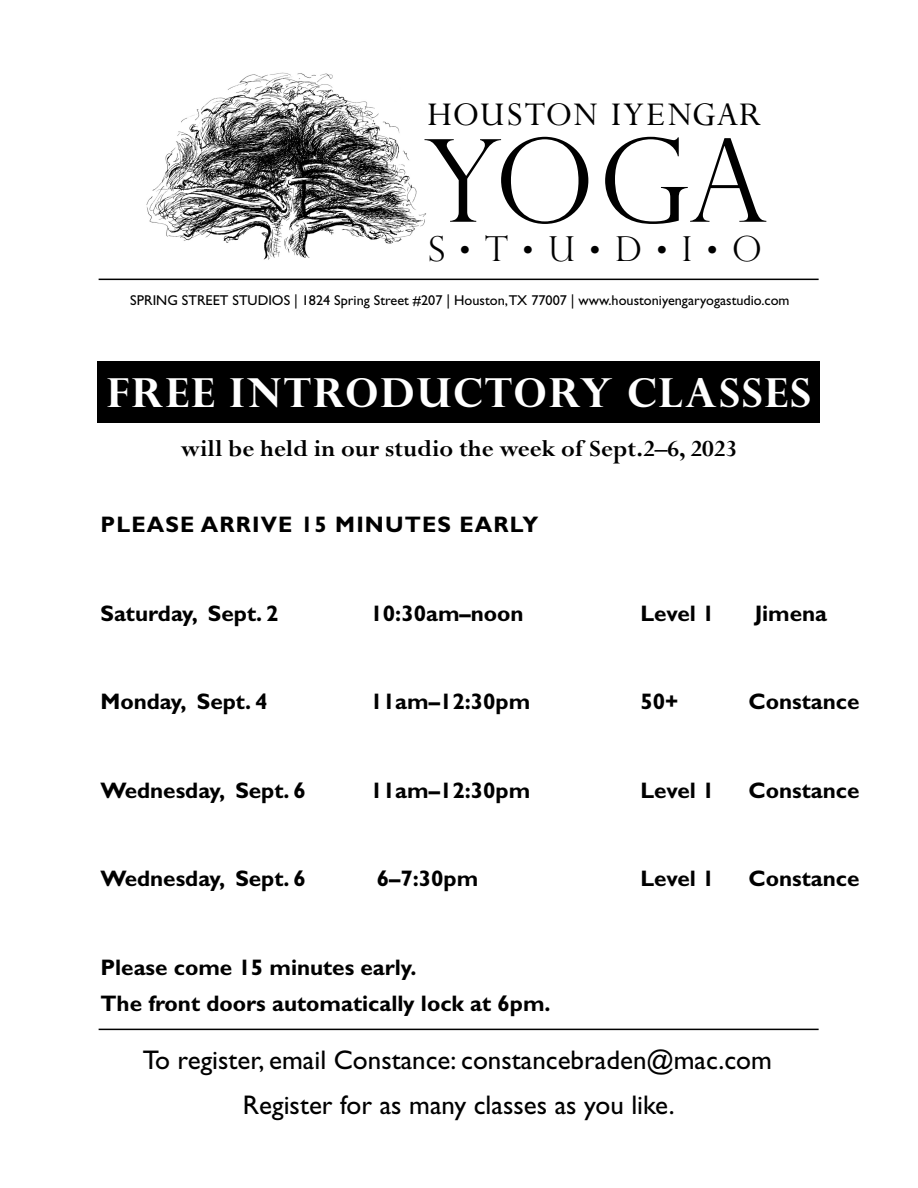
<style>
.page{position:relative;width:918px;height:1188px;background:#fff}
.page>*{position:absolute;margin:0;border:0;box-sizing:border-box;transform-origin:0 0}
.t1{font:300 114.9px "Perpetua Titling MT Std";color:#000}
.t2{font:700 39.9px "Perpetua Titling MT Std";letter-spacing:.06em;color:#fff}
.t3{font:37.35px "Perpetua MT Std";letter-spacing:.035em;color:#000}
.t4{font:300 34.5px "Perpetua Titling MT Std";color:#000}
.t5{font:27px/45px "Gill Sans";color:#000;text-align:center}
.t6{font:700 25.5px "Perpetua MT Std";color:#000}
.t7{font:700 22.5px/36px "Gill Sans";color:#000}
.t8{font:700 22.5px "Gill Sans";letter-spacing:.05em;color:#000}
.t9{font:14.25px "Gill Sans";color:#000}
</style>
<div class="page">
<img style="left:146px;top:72px;width:280px;height:188px">
<hr style="left:99px;top:279px;width:720px;height:1px;background:#000">
<hr style="left:99px;top:1029px;width:720px;height:1px;background:#000">
<div style="left:98px;top:361px;width:722px;height:62px;background:#000"></div>
<h3 class="t3" style="left:427px;top:95px;width:335px">HOUSTON IYENGAR</h3>
<h1 class="t1" style="left:423px;top:111px;width:346px">YOGA</h1>
<h3 class="t4" style="left:429px;top:228px;width:335px">S•T•U•D•I•O</h3>
<p class="t9" style="left:130px;top:292px;width:661px">SPRING STREET STUDIOS | 1824 Spring Street #207 | Houston,TX 77007 | www.houstoniyengaryogastudio.com</p>
<h2 class="t2" style="left:107px;top:367px;width:705px">FREE INTRODUCTORY CLASSES</h2>
<p class="t6" style="left:181px;top:435px;width:558px">will be held in our studio the week of Sept.2–6, 2023</p>
<p class="t8" style="left:100px;top:511px;width:439px">PLEASE ARRIVE 15 MINUTES EARLY</p>
<p class="t7" style="left:100px;top:595px;width:180px">Saturday, Sept. 2</p>
<p class="t7" style="left:370px;top:595px;width:155px">10:30am–noon</p>
<p class="t7" style="left:640px;top:595px;width:76px">Level 1</p>
<p class="t7" style="left:755px;top:595px;width:74px">Jimena</p>
<p class="t7" style="left:100px;top:684px;width:169px">Monday, Sept. 4</p>
<p class="t7" style="left:370px;top:684px;width:161px">11am–12:30pm</p>
<p class="t7" style="left:640px;top:684px;width:39px">50+</p>
<p class="t7" style="left:748px;top:684px;width:113px">Constance</p>
<p class="t7" style="left:100px;top:772px;width:207px">Wednesday, Sept. 6</p>
<p class="t7" style="left:370px;top:772px;width:161px">11am–12:30pm</p>
<p class="t7" style="left:640px;top:772px;width:76px">Level 1</p>
<p class="t7" style="left:748px;top:772px;width:113px">Constance</p>
<p class="t7" style="left:100px;top:861px;width:207px">Wednesday, Sept. 6</p>
<p class="t7" style="left:377px;top:861px;width:103px">6–7:30pm</p>
<p class="t7" style="left:640px;top:861px;width:76px">Level 1</p>
<p class="t7" style="left:749px;top:861px;width:113px">Constance</p>
<p class="t7" style="left:100px;top:949px;width:452px">Please come 15 minutes early.<br>The front doors automatically lock at 6pm.</p>
<p class="t5" style="left:143px;top:1038px;width:631px">To register, email Constance: constancebraden@mac.com<br>Register for as many classes as you like.</p>
</div>
